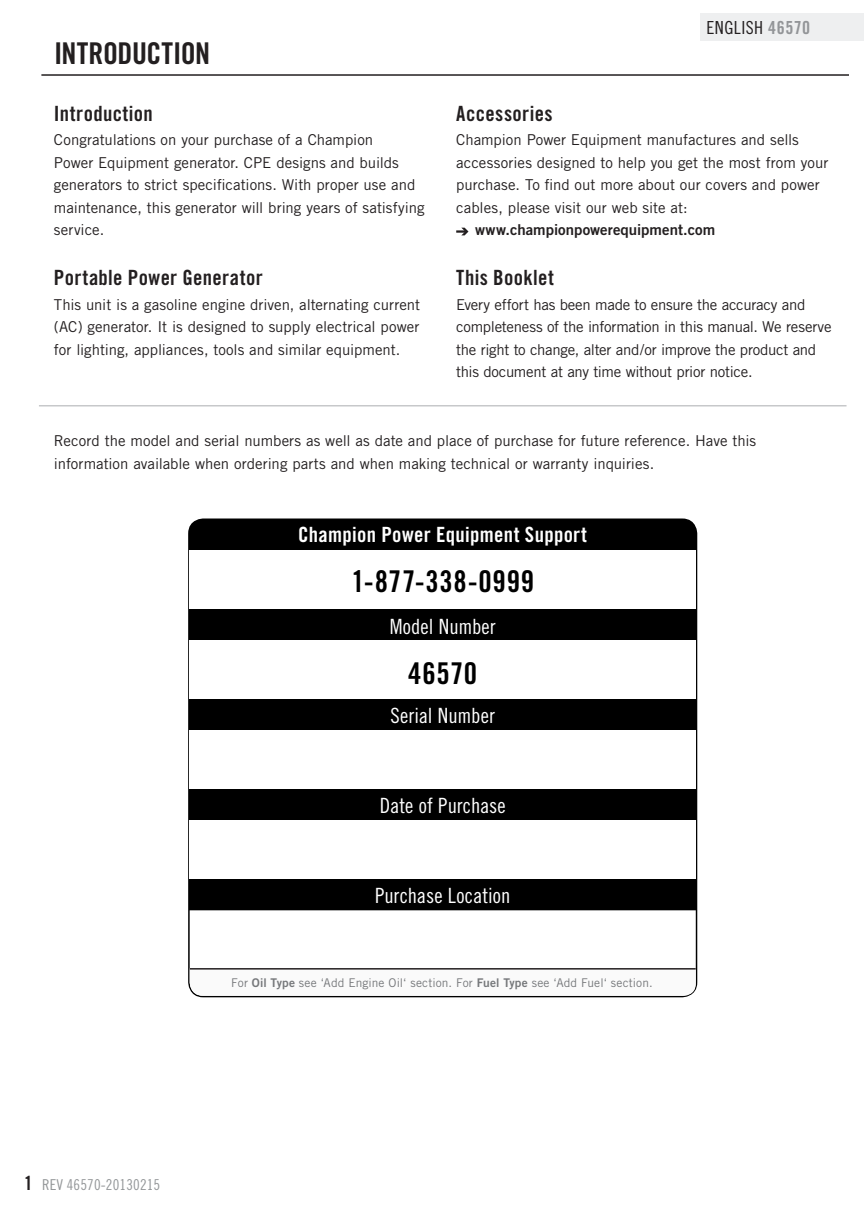
<style>
.page{position:relative;width:864px;height:1215px;background:#fff}
.page>*{position:absolute;margin:0;border:0;box-sizing:border-box;transform-origin:0 0}
.t1{font:30px "Trade Gothic Bold Cond Twenty";letter-spacing:.02em;color:#000}
.t2{font:30px "Trade Gothic Bold Cond Twenty";color:#231f20}
.t3{font:21px "Trade Gothic Bold Cond Twenty";letter-spacing:.02em;color:#231f20}
.t4{font:21px "Trade Gothic Cond Eighteen";color:#fff}
.t5{font:21px "Trade Gothic Bold Cond Twenty";letter-spacing:.015em;color:#fff}
.t6{font:18px "Trade Gothic Cond Eighteen";letter-spacing:.025em;color:#231f20}
.t7{font:15px/22.5px "Trade Gothic";color:#231f20}
.t8{font:15px/22.5px "Trade Gothic";letter-spacing:-.02em;color:#231f20}
.t9{font:15px "Trade Gothic Bold Two";color:#231f20}
.t10{font:15px "Trade Gothic Cond Eighteen";letter-spacing:.01em;color:#939698}
.t11{font:12px "Trade Gothic";letter-spacing:.01em;color:#76787b}
.s1{font-family:"Trade Gothic Bold Cond Twenty";color:#939598}
.s2{font-family:"Trade Gothic Bold Two"}
.s3{font-family:"Trade Gothic Bold Cond Twenty";font-size:19.5px;color:#231f20}
</style>
<div class="page">
<hr style="left:41px;top:74px;width:808px;height:2px;background:#231f20">
<div style="left:700px;top:14px;width:164px;height:27px;background:#eeeff0"></div>
<hr style="left:39px;top:405px;width:808px;height:1px;background:#c7c8ca">
<svg style="left:456px;top:228px;width:12px;height:7px"></svg>
<div style="left:189px;top:519px;width:508px;height:478px;background:#000;border-radius:14px"></div>
<div style="left:190px;top:550px;width:506px;height:59px;background:#fff"></div>
<div style="left:190px;top:640px;width:506px;height:59px;background:#fff"></div>
<div style="left:190px;top:730px;width:506px;height:59px;background:#fff"></div>
<div style="left:190px;top:820px;width:506px;height:59px;background:#fff"></div>
<div style="left:190px;top:910px;width:506px;height:58px;background:#fff"></div>
<div style="left:190px;top:970px;width:506px;height:26px;background:#fafafa"></div>
<hr style="left:190px;top:968px;width:506px;height:2px;background:#231f20">
<h1 class="t2" style="left:54px;top:35px;width:22px">Introduction</h1>
<h2 class="t3" style="left:54px;top:101px;width:100px">Introduction</h2>
<p class="t7" style="left:54px;top:128px;width:372px">Congratulations on your purchase of a Champion<br>Power Equipment generator. CPE designs and builds generators to strict specifications. With proper use and maintenance, this generator will bring years of satisfying service.</p>
<h2 class="t3" style="left:54px;top:265px;width:210px">Portable Power Generator</h2>
<p class="t7" style="left:54px;top:293px;width:368px;text-align:justify">This unit is a gasoline engine driven, alternating current (AC) generator. It is designed to supply electrical power for lighting, appliances, tools and similar equipment.</p>
<p class="t6" style="left:706px;top:17px;width:105px">ENGLISH <span class="s1">46570</span></p>
<h2 class="t3" style="left:456px;top:101px;width:98px">Accessories</h2>
<p class="t7" style="left:456px;top:128px;width:374px">Champion Power Equipment manufactures and sells accessories designed to help you get the most from your purchase. To find out more about our covers and power cables, please visit our web site at:</p>
<p class="t9" style="left:475px;top:221px;width:242px">www.championpowerequipment.com</p>
<h2 class="t3" style="left:456px;top:265px;width:99px">This Booklet</h2>
<p class="t8" style="left:456px;top:293px;width:377px">Every effort has been made to ensure the accuracy and completeness of the information in this manual. We reserve the right to change, alter and/or improve the product and this document at any time without prior notice.</p>
<p class="t7" style="left:54px;top:429px;width:704px">Record the model and serial numbers as well as date and place of purchase for future reference. Have this information available when ordering parts and when making technical or warranty inquiries.</p>
<h2 class="t5" style="left:298px;top:521px;width:290px">Champion Power Equipment Support</h2>
<h1 class="t1" style="left:351px;top:563px;width:184px">1-877-338-0999</h1>
<h2 class="t4" style="left:390px;top:614px;width:107px">Model Number</h2>
<h1 class="t1" style="left:408px;top:655px;width:70px">46570</h1>
<h2 class="t4" style="left:391px;top:703px;width:106px">Serial Number</h2>
<h2 class="t4" style="left:380px;top:793px;width:128px">Date of Purchase</h2>
<h2 class="t4" style="left:375px;top:883px;width:137px">Purchase Location</h2>
<p class="t11" style="left:231px;top:975px;width:423px">For <span class="s2">Oil Type</span> see ‘Add Engine Oil‘ section. For <span class="s2">Fuel Type</span> see ‘Add Fuel‘ section.</p>
<p class="t10" style="left:24px;top:1176px;width:138px"><span class="s3">1</span> REV 46570-20130215</p>
</div>
